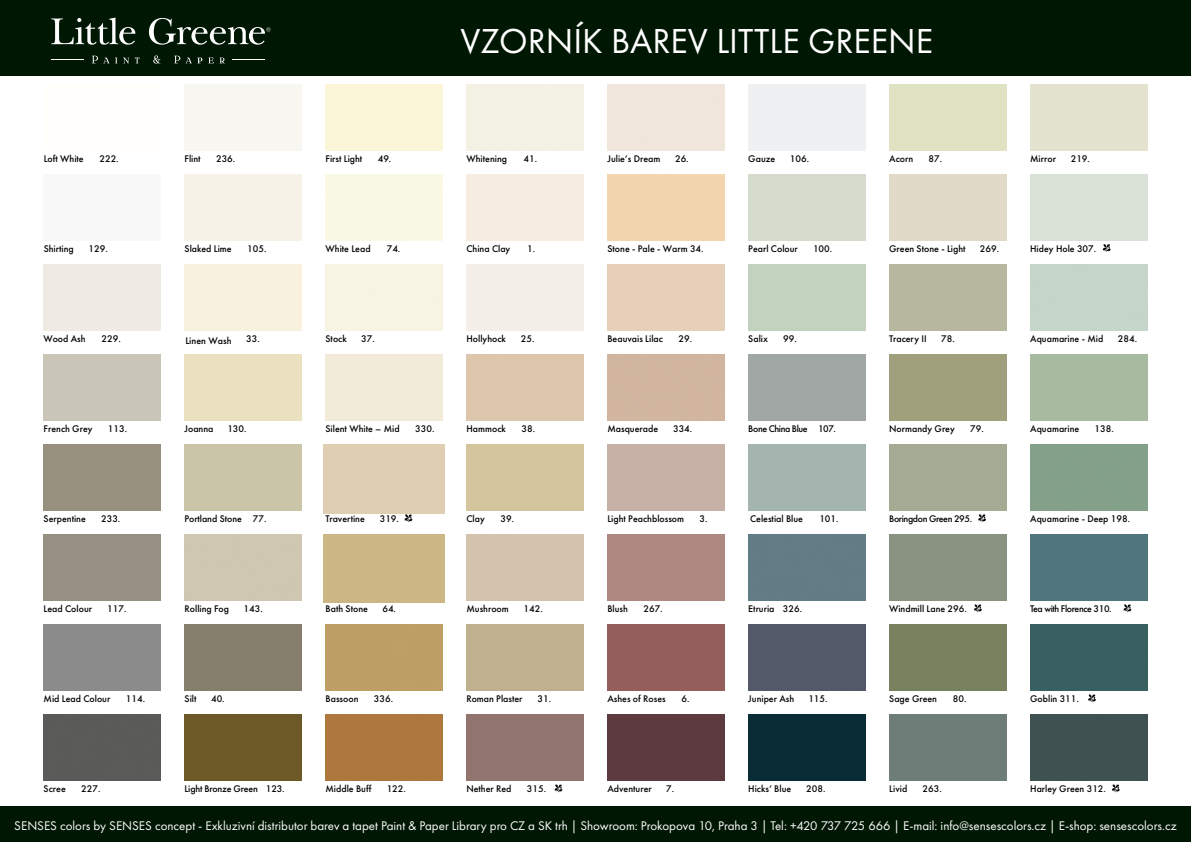
<style>
.page{position:relative;width:1191px;height:842px;background:#fff}
.page>*{position:absolute;margin:0;border:0;box-sizing:border-box;transform-origin:0 0}
.t1{font:36px "Futura PT";color:#fff}
.t2{font:13px "Futura PT";color:#fff}
.t3{font:500 10px "Futura PT";color:#000}
.t4{font:500 10px "Futura PT";letter-spacing:-.04em;color:#000}
.t5{font:500 10px "Futura PT";letter-spacing:-.02em;color:#000}
</style>
<div class="page">
<div style="left:0;top:0;width:1191px;height:76px;background:#001703"></div>
<div style="left:0;top:807px;width:1191px;height:35px;background:#001703"></div>
<svg style="left:92px;top:56px;width:25px;height:7px"></svg>
<svg style="left:123px;top:58px;width:6px;height:5px"></svg>
<svg style="left:135px;top:57px;width:5px;height:6px"></svg>
<svg style="left:153px;top:55px;width:7px;height:9px"></svg>
<svg style="left:174px;top:56px;width:28px;height:7px"></svg>
<svg style="left:208px;top:57px;width:6px;height:7px"></svg>
<svg style="left:220px;top:58px;width:5px;height:5px"></svg>
<hr style="left:51px;top:59px;width:33px;height:1px;background:#fff">
<hr style="left:232px;top:59px;width:33px;height:1px;background:#fff">
<svg style="left:51px;top:18px;width:84px;height:27px"></svg>
<svg style="left:149px;top:18px;width:121px;height:27px"></svg>
<svg style="left:404px;top:514px;width:8px;height:8px"></svg>
<svg style="left:554px;top:784px;width:8px;height:8px"></svg>
<svg style="left:978px;top:514px;width:8px;height:8px"></svg>
<svg style="left:974px;top:604px;width:8px;height:8px"></svg>
<svg style="left:1102px;top:244px;width:8px;height:8px"></svg>
<svg style="left:1123px;top:604px;width:8px;height:8px"></svg>
<svg style="left:1088px;top:694px;width:8px;height:8px"></svg>
<svg style="left:1112px;top:784px;width:7px;height:8px"></svg>
<div style="left:748px;top:535px;width:117px;height:66px;background:#627d86"></div>
<div style="left:1030px;top:535px;width:117px;height:66px;background:#4f767d"></div>
<div style="left:325px;top:625px;width:117px;height:66px;background:#bd9e65"></div>
<div style="left:607px;top:625px;width:117px;height:66px;background:#945e5c"></div>
<div style="left:748px;top:625px;width:117px;height:66px;background:#535969"></div>
<div style="left:889px;top:625px;width:117px;height:66px;background:#77815e"></div>
<div style="left:1030px;top:625px;width:117px;height:66px;background:#386060"></div>
<div style="left:44px;top:715px;width:117px;height:66px;background:#5a5a58"></div>
<div style="left:185px;top:715px;width:117px;height:66px;background:#6d5927"></div>
<div style="left:325px;top:715px;width:117px;height:66px;background:#ae773e"></div>
<div style="left:607px;top:715px;width:117px;height:66px;background:#5d3a40"></div>
<div style="left:748px;top:715px;width:117px;height:66px;background:#0a2c36"></div>
<div style="left:1030px;top:715px;width:117px;height:66px;background:#3f5151"></div>
<h1 class="t1" style="left:460px;top:20px;width:474px">VZORNÍK BAREV LITTLE GREENE</h1>
<p class="t3" style="left:44px;top:153px;width:42px">Loft White</p>
<p class="t3" style="left:99px;top:153px;width:21px">222.</p>
<p class="t3" style="left:184px;top:153px;width:18px">Flint</p>
<p class="t3" style="left:216px;top:153px;width:21px">236.</p>
<p class="t3" style="left:325px;top:153px;width:38px">First Light</p>
<p class="t3" style="left:378px;top:153px;width:15px">49.</p>
<p class="t3" style="left:466px;top:153px;width:42px">Whitening</p>
<p class="t3" style="left:523px;top:153px;width:15px">41.</p>
<p class="t3" style="left:607px;top:153px;width:55px">Julie‘s Dream</p>
<p class="t3" style="left:675px;top:153px;width:15px">26.</p>
<p class="t3" style="left:748px;top:153px;width:29px">Gauze</p>
<p class="t3" style="left:790px;top:153px;width:21px">106.</p>
<p class="t3" style="left:889px;top:153px;width:26px">Acorn</p>
<p class="t3" style="left:928px;top:153px;width:15px">87.</p>
<p class="t3" style="left:1030px;top:153px;width:27px">Mirror</p>
<p class="t3" style="left:1070px;top:153px;width:21px">219.</p>
<p class="t3" style="left:44px;top:243px;width:32px">Shirting</p>
<p class="t3" style="left:88px;top:243px;width:21px">129.</p>
<p class="t3" style="left:184px;top:243px;width:49px">Slaked Lime</p>
<p class="t3" style="left:247px;top:243px;width:21px">105.</p>
<p class="t3" style="left:325px;top:243px;width:47px">White Lead</p>
<p class="t3" style="left:387px;top:243px;width:15px">74.</p>
<p class="t3" style="left:466px;top:243px;width:45px">China Clay</p>
<p class="t3" style="left:527px;top:243px;width:10px">1.</p>
<p class="t3" style="left:607px;top:243px;width:98px">Stone - Pale - Warm 34.</p>
<p class="t3" style="left:748px;top:243px;width:51px">Pearl Colour</p>
<p class="t3" style="left:813px;top:243px;width:21px">100.</p>
<p class="t3" style="left:889px;top:243px;width:78px">Green Stone - Light</p>
<p class="t3" style="left:980px;top:243px;width:21px">269.</p>
<p class="t3" style="left:1030px;top:243px;width:68px">Hidey Hole 307.</p>
<p class="t3" style="left:44px;top:333px;width:43px">Wood Ash</p>
<p class="t3" style="left:101px;top:333px;width:21px">229.</p>
<p class="t3" style="left:185px;top:334px;width:48px">Linen Wash</p>
<p class="t3" style="left:246px;top:333px;width:15px">33.</p>
<p class="t3" style="left:325px;top:333px;width:23px">Stock</p>
<p class="t3" style="left:361px;top:333px;width:15px">37.</p>
<p class="t3" style="left:466px;top:333px;width:41px">Hollyhock</p>
<p class="t3" style="left:521px;top:333px;width:15px">25.</p>
<p class="t3" style="left:607px;top:333px;width:57px">Beauvais Lilac</p>
<p class="t3" style="left:678px;top:333px;width:15px">29.</p>
<p class="t3" style="left:748px;top:333px;width:21px">Salix</p>
<p class="t3" style="left:783px;top:333px;width:15px">99.</p>
<p class="t3" style="left:889px;top:333px;width:39px">Tracery II</p>
<p class="t3" style="left:941px;top:333px;width:15px">78.</p>
<p class="t3" style="left:1030px;top:333px;width:75px">Aquamarine - Mid</p>
<p class="t3" style="left:1118px;top:333px;width:21px">284.</p>
<p class="t3" style="left:44px;top:423px;width:50px">French Grey</p>
<p class="t3" style="left:108px;top:423px;width:21px">113.</p>
<p class="t3" style="left:184px;top:423px;width:30px">Joanna</p>
<p class="t3" style="left:227px;top:423px;width:21px">130.</p>
<p class="t3" style="left:325px;top:423px;width:76px">Silent White – Mid</p>
<p class="t3" style="left:415px;top:423px;width:21px">330.</p>
<p class="t3" style="left:466px;top:423px;width:41px">Hammock</p>
<p class="t3" style="left:521px;top:423px;width:15px">38.</p>
<p class="t3" style="left:607px;top:423px;width:52px">Masquerade</p>
<p class="t3" style="left:673px;top:423px;width:21px">334.</p>
<p class="t4" style="left:748px;top:423px;width:89px">Bone China Blue 107.</p>
<p class="t3" style="left:889px;top:423px;width:67px">Normandy Grey</p>
<p class="t3" style="left:970px;top:423px;width:15px">79.</p>
<p class="t3" style="left:1030px;top:423px;width:51px">Aquamarine</p>
<p class="t3" style="left:1094px;top:423px;width:21px">138.</p>
<p class="t3" style="left:44px;top:513px;width:44px">Serpentine</p>
<p class="t3" style="left:101px;top:513px;width:21px">233.</p>
<p class="t3" style="left:184px;top:513px;width:84px">Portland Stone 77.</p>
<p class="t3" style="left:325px;top:513px;width:41px">Travertine</p>
<p class="t3" style="left:380px;top:513px;width:21px">319.</p>
<p class="t3" style="left:466px;top:513px;width:20px">Clay</p>
<p class="t3" style="left:500px;top:513px;width:15px">39.</p>
<p class="t3" style="left:607px;top:513px;width:78px">Light Peachblossom</p>
<p class="t3" style="left:699px;top:513px;width:10px">3.</p>
<p class="t3" style="left:750px;top:513px;width:54px">Celestial Blue</p>
<p class="t3" style="left:819px;top:513px;width:21px">101.</p>
<p class="t4" style="left:889px;top:513px;width:84px">Boringdon Green 295.</p>
<p class="t3" style="left:1030px;top:513px;width:101px">Aquamarine - Deep 198.</p>
<p class="t3" style="left:44px;top:603px;width:50px">Lead Colour</p>
<p class="t3" style="left:107px;top:603px;width:21px">117.</p>
<p class="t3" style="left:185px;top:603px;width:46px">Rolling Fog</p>
<p class="t3" style="left:243px;top:603px;width:21px">143.</p>
<p class="t3" style="left:325px;top:603px;width:44px">Bath Stone</p>
<p class="t3" style="left:382px;top:603px;width:15px">64.</p>
<p class="t3" style="left:466px;top:603px;width:44px">Mushroom</p>
<p class="t3" style="left:523px;top:603px;width:21px">142.</p>
<p class="t3" style="left:607px;top:603px;width:22px">Blush</p>
<p class="t3" style="left:643px;top:603px;width:21px">267.</p>
<p class="t3" style="left:748px;top:603px;width:55px">Etruria 326.</p>
<p class="t3" style="left:889px;top:603px;width:79px">Windmill Lane 296.</p>
<p class="t4" style="left:1030px;top:603px;width:83px">Tea with Florence 310.</p>
<p class="t3" style="left:44px;top:693px;width:68px">Mid Lead Colour</p>
<p class="t3" style="left:126px;top:693px;width:21px">114.</p>
<p class="t3" style="left:185px;top:693px;width:13px">Silt</p>
<p class="t3" style="left:211px;top:693px;width:15px">40.</p>
<p class="t3" style="left:325px;top:693px;width:34px">Bassoon</p>
<p class="t3" style="left:374px;top:693px;width:21px">336.</p>
<p class="t3" style="left:466px;top:693px;width:58px">Roman Plaster</p>
<p class="t3" style="left:537px;top:693px;width:15px">31.</p>
<p class="t3" style="left:607px;top:693px;width:60px">Ashes of Roses</p>
<p class="t3" style="left:681px;top:693px;width:10px">6.</p>
<p class="t3" style="left:748px;top:693px;width:47px">Juniper Ash</p>
<p class="t3" style="left:808px;top:693px;width:21px">115.</p>
<p class="t3" style="left:889px;top:693px;width:49px">Sage Green</p>
<p class="t3" style="left:953px;top:693px;width:15px">80.</p>
<p class="t3" style="left:1030px;top:693px;width:50px">Goblin 311.</p>
<p class="t3" style="left:44px;top:783px;width:24px">Scree</p>
<p class="t3" style="left:81px;top:783px;width:21px">227.</p>
<p class="t5" style="left:185px;top:783px;width:101px">Light Bronze Green 123.</p>
<p class="t3" style="left:325px;top:783px;width:47px">Middle Buff</p>
<p class="t3" style="left:387px;top:783px;width:21px">122.</p>
<p class="t3" style="left:466px;top:783px;width:47px">Nether Red</p>
<p class="t3" style="left:527px;top:783px;width:21px">315.</p>
<p class="t3" style="left:607px;top:783px;width:46px">Adventurer</p>
<p class="t3" style="left:666px;top:783px;width:10px">7.</p>
<p class="t3" style="left:748px;top:783px;width:44px">Hicks‘ Blue</p>
<p class="t3" style="left:806px;top:783px;width:21px">208.</p>
<p class="t3" style="left:889px;top:783px;width:20px">Livid</p>
<p class="t3" style="left:922px;top:783px;width:21px">263.</p>
<p class="t3" style="left:1030px;top:783px;width:77px">Harley Green 312.</p>
<h2 class="t2" style="left:14px;top:818px;width:1163px">SENSES colors by SENSES concept - Exkluzivní distributor barev a tapet Paint &amp; Paper Library pro CZ a SK trh | Showroom: Prokopova 10, Praha 3 | Tel: +420 737 725 666 | E-mail: info@sensescolors.cz | E-shop: sensescolors.cz</h2>
</div>
